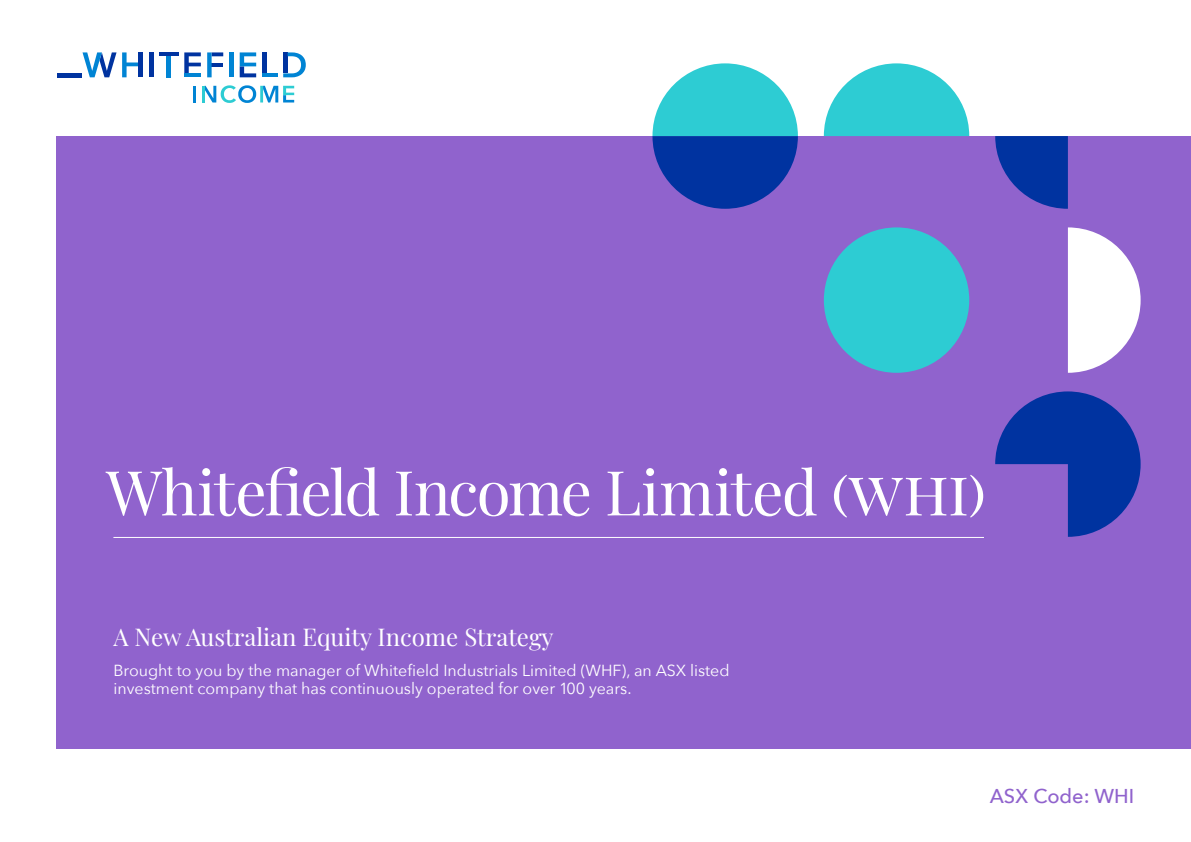
<style>
.page{position:relative;width:1191px;height:842px;background:#fff}
.page>*{position:absolute;margin:0;border:0;box-sizing:border-box;transform-origin:0 0}
.t1{font:62px "Playfair Display";letter-spacing:-.025em;color:#fff}
.t2{font:24px "Playfair Display";color:#fff}
.t3{font:500 20px "Avenir Next";color:#9063cd}
.t4{font:16px/18px "Avenir Next";color:#fff}
</style>
<div class="page">
<div style="left:57px;top:136px;width:1134px;height:612px;background:#9063cd"></div>
<div style="left:824px;top:227px;width:145px;height:146px;background:#2dccd3;border-radius:50%"></div>
<svg style="left:824px;top:63px;width:145px;height:73px"></svg>
<svg style="left:652px;top:63px;width:146px;height:146px"></svg>
<svg style="left:995px;top:136px;width:73px;height:73px"></svg>
<svg style="left:995px;top:391px;width:145px;height:146px"></svg>
<svg style="left:1068px;top:227px;width:72px;height:146px"></svg>
<hr style="left:113px;top:537px;width:871px;height:1px;background:#fff">
<div style="left:138px;top:52px;width:5px;height:25px;background:#0033a0"></div>
<hr style="left:149px;top:52px;width:4px;height:25px;background:#0033a0">
<hr style="left:57px;top:73px;width:25px;height:4px;background:#0033a0">
<hr style="left:159px;top:52px;width:20px;height:4px;background:#0033a0">
<hr style="left:167px;top:56px;width:4px;height:21px;background:#0084d4">
<svg style="left:184px;top:52px;width:17px;height:21px"></svg>
<hr style="left:184px;top:73px;width:17px;height:4px;background:#0084d4">
<svg style="left:212px;top:52px;width:11px;height:4px"></svg>
<svg style="left:212px;top:63px;width:11px;height:3px"></svg>
<div style="left:207px;top:52px;width:5px;height:25px;background:#0084d4"></div>
<hr style="left:229px;top:52px;width:4px;height:25px;background:#0084d4">
<hr style="left:263px;top:52px;width:4px;height:21px;background:#0033a0">
<svg style="left:283px;top:52px;width:23px;height:25px"></svg>
<svg style="left:82px;top:52px;width:56px;height:25px"></svg>
<hr style="left:263px;top:73px;width:15px;height:4px;background:#0084d4">
<svg style="left:240px;top:52px;width:16px;height:25px"></svg>
<hr style="left:202px;top:86px;width:3px;height:16px;background:#2dccd3">
<hr style="left:193px;top:86px;width:3px;height:17px;background:#0084d4">
<svg style="left:205px;top:85px;width:89px;height:18px"></svg>
<h1 class="t1" style="left:106px;top:444px;width:881px">Whitefield Income Limited (whi)</h1>
<h2 class="t2" style="left:113px;top:618px;width:442px">A New Australian Equity Income Strategy</h2>
<p class="t4" style="left:113px;top:661px;width:618px">Brought to you by the manager of Whitefield Industrials Limited (WHF), an ASX listed investment company that has continuously operated for over 100 years.</p>
<p class="t3" style="left:989px;top:779px;width:146px">ASX Code: WHI</p>
</div>
